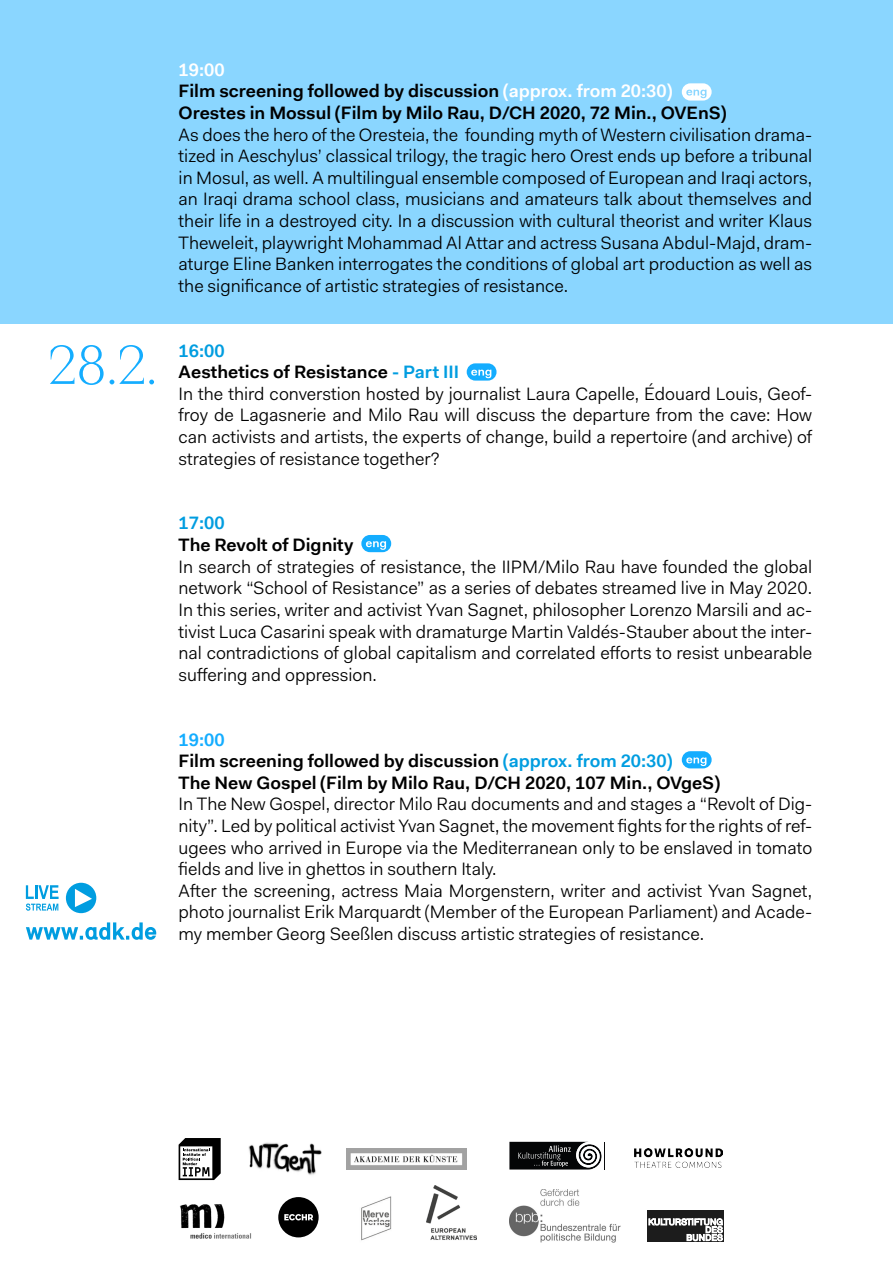
<style>
.page{position:relative;width:893px;height:1263px;background:#fff}
.page>*{position:absolute;margin:0;border:0;box-sizing:border-box;transform-origin:0 0}
.t1{font:300 54px "Manege";color:#14adff}
.t2{font:18px/21.6px "Fakt Pro Blond";color:#000;text-align:justify}
.t3{font:600 18px/21.6px "Fakt Pro";color:#000}
.t4{font:600 18px "Fakt Pro";color:#009de0}
.s1{color:#fff}
.s2{color:#009de0}
.s3{color:#14adff}
</style>
<div class="page">
<div style="left:0;top:0;width:893px;height:323px;background:#8ad6ff"></div>
<svg style="left:26px;top:922px;width:130px;height:18px"></svg>
<svg style="left:66px;top:883px;width:30px;height:30px"></svg>
<svg style="left:26px;top:885px;width:33px;height:26px"></svg>
<svg style="left:682px;top:83px;width:30px;height:18px"></svg>
<svg style="left:467px;top:363px;width:30px;height:18px"></svg>
<svg style="left:361px;top:535px;width:30px;height:17px"></svg>
<svg style="left:682px;top:751px;width:30px;height:17px"></svg>
<img style="left:509px;top:1190px;width:112px;height:52px">
<svg style="left:509px;top:1142px;width:96px;height:27px;background:#414242"></svg>
<svg style="left:179px;top:1138px;width:42px;height:42px"></svg>
<img style="left:248px;top:1142px;width:74px;height:33px">
<img style="left:346px;top:1149px;width:121px;height:21px">
<div style="left:647px;top:1210px;width:77px;height:32px;background:#1c1c1c"></div>
<svg style="left:649px;top:1218px;width:73px;height:23px"></svg>
<img style="left:426px;top:1185px;width:50px;height:55px">
<img style="left:180px;top:1204px;width:72px;height:35px">
<img style="left:361px;top:1196px;width:31px;height:45px">
<div style="left:278px;top:1197px;width:41px;height:40px;background:#000;border-radius:50%"></div>
<svg style="left:284px;top:1214px;width:29px;height:6px"></svg>
<img style="left:635px;top:1149px;width:88px;height:18px">
<h1 class="t1" style="left:48px;top:333px;width:111px">28.2.</h1>
<p class="t3" style="left:179px;top:59px;width:549px"><span class="s1">19:00<br></span>Film screening followed by discussion <span class="s1">(approx. from 20:30)<br></span>Orestes in Mossul (Film by Milo Rau, D/CH 2020, 72 Min., OVEnS)</p>
<p class="t2" style="left:179px;top:124px;width:635px">As does the hero of the Oresteia, the founding myth of Western civilisation drama&shy;tized in Aeschylus’ classical trilogy, the tragic hero Orest ends up before a tribunal in Mosul, as well. A multilingual ensemble composed of European and Iraqi actors, an Iraqi drama school class, musicians and amateurs talk about themselves and their life in a destroyed city. In a discussion with cultural theorist and writer Klaus Theweleit, playwright Mohammad Al Attar and actress Susana Abdul-Majd, dram&shy;aturge Eline Banken interrogates the conditions of global art production as well as the significance of artistic strategies of resistance.</p>
<p class="t3" style="left:179px;top:340px;width:282px"><span class="s2">16:00<br></span>Aesthetics of Resistance <span class="s2">- Part III</span></p>
<p class="t2" style="left:179px;top:383px;width:635px">In the third converstion hosted by journalist Laura Capelle, Édouard Louis, Geof&shy;froy de Lagasnerie and Milo Rau will discuss the departure from the cave: How can activists and artists, the experts of change, build a repertoire (and archive) of strategies of resistance together?</p>
<p class="t4" style="left:179px;top:511px;width:47px">17:00</p>
<p class="t3" style="left:179px;top:534px;width:176px">The Revolt of Dignity</p>
<p class="t2" style="left:179px;top:556px;width:635px">In search of strategies of resistance, the IIPM/Milo Rau have founded the global network “School of Resistance” as a series of debates streamed live in May 2020.<br>In this series, writer and activist Yvan Sagnet, philosopher Lorenzo Marsili and ac&shy;tivist Luca Casarini speak with dramaturge Martin Valdés-Stauber about the inter&shy;nal contradictions of global capitalism and correlated efforts to resist unbearable suffering and oppression.</p>
<p class="t3" style="left:179px;top:728px;width:543px"><span class="s3">19:00<br></span>Film screening followed by discussion <span class="s2">(approx. from 20:30)<br></span>The New Gospel (Film by Milo Rau, D/CH 2020, 107 Min., OVgeS)</p>
<p class="t2" style="left:179px;top:793px;width:635px;text-align:left">In The New Gospel, director Milo Rau documents and and stages a “Revolt of Dig&shy;nity”. Led by political activist Yvan Sagnet, the movement fights for the rights of ref&shy;ugees who arrived in Europe via the Mediterranean only to be enslaved in tomato fields and live in ghettos in southern Italy.<br>After the screening, actress Maia Morgenstern, writer and activist Yvan Sagnet, photo journalist Erik Marquardt (Member of the European Parliament) and Acade&shy;my member Georg Seeßlen discuss artistic strategies of resistance.</p>
</div>
